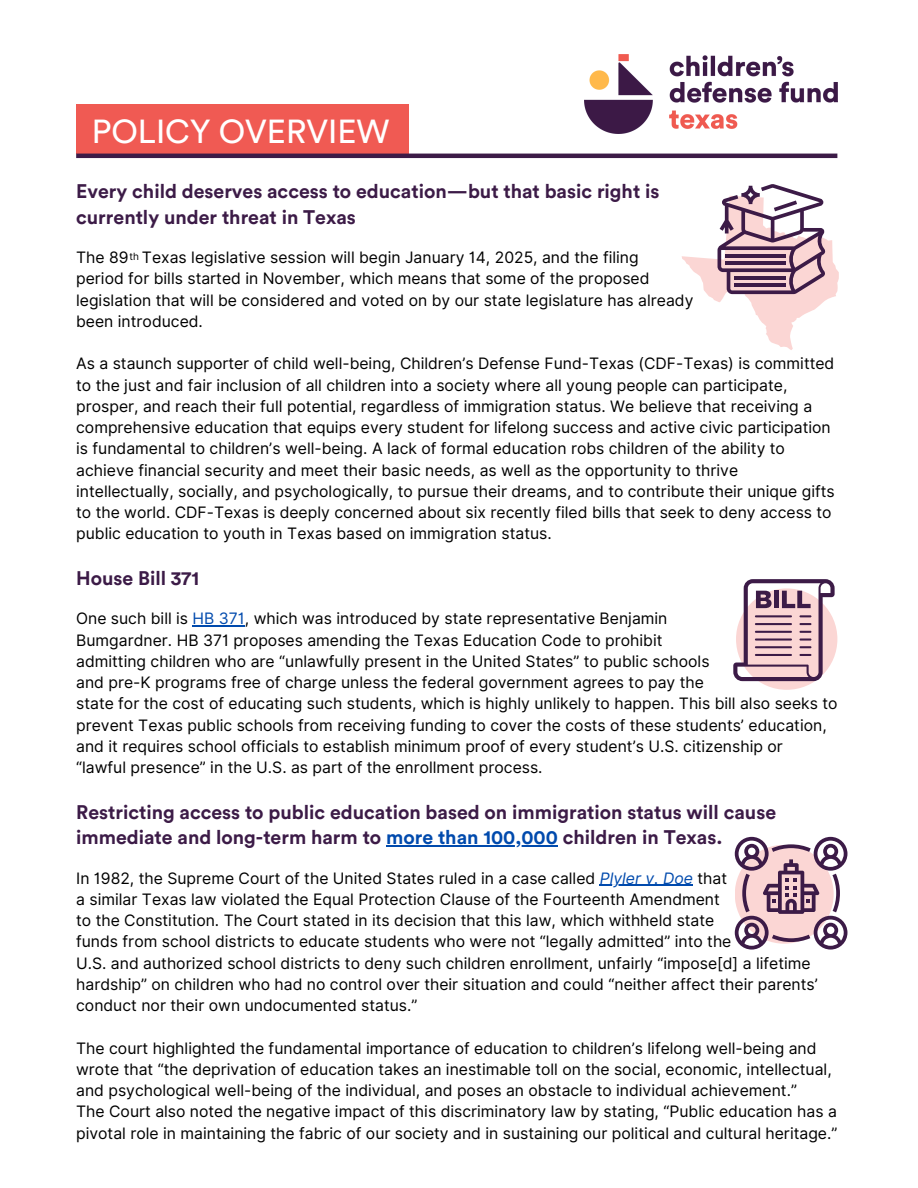
<style>
.page{position:relative;width:918px;height:1188px;background:#fff}
.page>*{position:absolute;margin:0;border:0;box-sizing:border-box;transform-origin:0 0}
.t1{font:33px "Circular Std";color:#fff}
.t2{font:700 19.5px/25.5px "Circular Std";color:#3c1b47}
.t3{font:15.75px/21.3px "Inter";color:#000}
.t4{font:10.05px "Inter";color:#000}
.s1{color:#004aad}
.s2{font-style:italic;color:#004aad}
</style>
<div class="page">
<img style="left:585px;top:54px;width:253px;height:80px">
<hr style="left:193px;top:625px;width:52px;height:1px;background:#004aad">
<hr style="left:386px;top:845px;width:172px;height:1px;background:#004aad">
<hr style="left:600px;top:885px;width:93px;height:1px;background:#004aad">
<svg style="left:682px;top:184px;width:157px;height:166px"></svg>
<svg style="left:736px;top:588px;width:101px;height:102px"></svg>
<svg style="left:733px;top:579px;width:101px;height:102px"></svg>
<svg style="left:735px;top:837px;width:112px;height:113px"></svg>
<div style="left:76px;top:104px;width:333px;height:50px;background:#f05a53"></div>
<hr style="left:76px;top:154px;width:761px;height:4px;background:#3c1b47">
<h2 class="t1" style="left:92px;top:117px;width:299px">POLICY OVERVIEW</h2>
<h1 class="t2" style="left:76px;top:180px;width:585px">Every child deserves access to education—but that basic right is currently under threat in Texas</h1>
<p class="t3" style="left:76px;top:247px;width:619px">The 89 Texas legislative session will begin January 14, 2025, and the filing<br>period for bills started in November, which means that some of the proposed legislation that will be considered and voted on by our state legislature has already been introduced.</p>
<p class="t3" style="left:76px;top:353px;width:760px">As a staunch supporter of child well-being, Children’s Defense Fund-Texas (CDF-Texas) is committed to the just and fair inclusion of all children into a society where all young people can participate, prosper, and reach their full potential, regardless of immigration status. We believe that receiving a comprehensive education that equips every student for lifelong success and active civic participation is fundamental to children’s well-being. A lack of formal education robs children of the ability to achieve financial security and meet their basic needs, as well as the opportunity to thrive intellectually, socially, and psychologically, to pursue their dreams, and to contribute their unique gifts to the world. CDF-Texas is deeply concerned about six recently filed bills that seek to deny access to public education to youth in Texas based on immigration status.</p>
<p class="t2" style="left:76px;top:566px;width:124px">House Bill 371</p>
<p class="t3" style="left:76px;top:608px;width:593px">One such bill is <span class="s1">HB 371</span>, which was introduced by state representative Benjamin</p>
<h2 class="t3" style="left:76px;top:629px;width:763px">Bumgardner. HB 371 proposes amending the Texas Education Code to prohibit<br>admitting children who are “unlawfully present in the United States” to public schools<br>and pre-K programs free of charge unless the federal government agrees to pay the<br>state for the cost of educating such students, which is highly unlikely to happen. This bill also seeks to prevent Texas public schools from receiving funding to cover the costs of these students’ education, and it requires school officials to establish minimum proof of every student’s U.S. citizenship or</h2>
<h3 class="t3" style="left:76px;top:757px;width:468px">“lawful presence” in the U.S. as part of the enrollment process.</h3>
<h3 class="t2" style="left:76px;top:800px;width:701px">Restricting access to public education based on immigration status will cause immediate and long-term harm to <span class="s1">more than 100,000</span> children in Texas.</h3>
<h3 class="t3" style="left:76px;top:867px;width:652px">In 1982, the Supreme Court of the United States ruled in a case called <span class="s2">Plyler v. Doe</span> that</h3>
<h2 class="t3" style="left:76px;top:888px;width:743px">a similar Texas law violated the Equal Protection Clause of the Fourteenth Amendment<br>to the Constitution. The Court stated in its decision that this law, which withheld state<br>funds from school districts to educate students who were not “legally admitted” into the<br>U.S. and authorized school districts to deny such children enrollment, unfairly “impose[d] a lifetime hardship” on children who had no control over their situation and could “neither affect their parents’ conduct nor their own undocumented status.”</h2>
<h3 class="t3" style="left:76px;top:1037px;width:763px">The court highlighted the fundamental importance of education to children’s lifelong well-being and wrote that “the deprivation of education takes an inestimable toll on the social, economic, intellectual, and psychological well-being of the individual, and poses an obstacle to individual achievement.”<br>The Court also noted the negative impact of this discriminatory law by stating, “Public education has a pivotal role in maintaining the fabric of our society and in sustaining our political and cultural heritage.”</h3>
<h3 class="t4" style="left:129px;top:250px;width:11px">th</h3>
</div>
